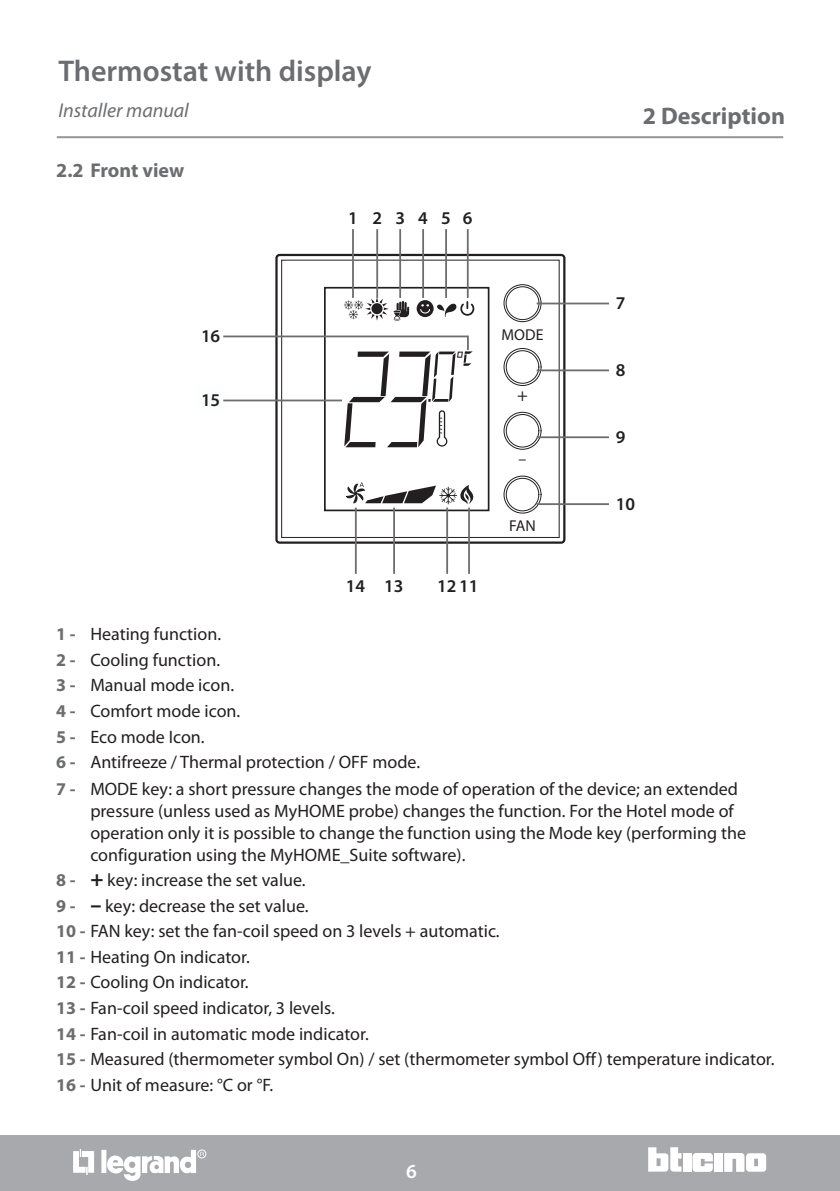
<style>
.page{position:relative;width:840px;height:1191px;background:#fff}
.page>*{position:absolute;margin:0;border:0;box-sizing:border-box;transform-origin:0 0}
.t1{font:600 30px "Myriad Pro";color:#6c6d70}
.t2{font:700 24px "Myriad Pro";color:#6c6d70}
.t3{font:italic 20px "Myriad Pro";color:#6c6d70}
.t4{font:700 20px "Myriad Pro";letter-spacing:-.005em;color:#6c6d70}
.t5{font:600 20px "Myriad Pro";color:#fff}
.t6{font:18px/25.6px "Myriad Pro";color:#231f20}
.t7{font:600 18px "Myriad Pro";color:#231f20}
.t8{font:15.8px "Myriad Pro";color:#231f20}
.s1{font-weight:700;color:#6c6d70}
.s2{font-weight:700;font-size:22px}
</style>
<div class="page">
<hr style="left:839px;top:1135px;width:1px;height:56px;background:#a8a9ad">
<div style="left:0;top:1135px;width:839px;height:56px;background:#a8a9ad"></div>
<div style="left:682px;top:1153px;width:8px;height:18px;background:#fff"></div>
<div style="left:714px;top:1153px;width:8px;height:18px;background:#fff"></div>
<svg style="left:724px;top:1153px;width:41px;height:18px"></svg>
<svg style="left:648px;top:1147px;width:33px;height:24px"></svg>
<svg style="left:692px;top:1153px;width:20px;height:18px"></svg>
<div style="left:101px;top:1149px;width:5px;height:24px;background:#fff"></div>
<svg style="left:73px;top:1149px;width:21px;height:25px"></svg>
<div style="left:197px;top:1149px;width:9px;height:9px;border:1px solid #fff;border-radius:50%"></div>
<svg style="left:106px;top:1149px;width:98px;height:32px"></svg>
<hr style="left:57px;top:136px;width:725px;height:2px;background:#939598">
<div style="left:275px;top:254px;width:290px;height:290px;border:2px solid #231f20;border-radius:3px"></div>
<div style="left:503px;top:284px;width:38px;height:38px;border:1px solid #231f20;border-radius:50%"></div>
<div style="left:503px;top:476px;width:38px;height:37px;border:1px solid #231f20;border-radius:50%"></div>
<div style="left:503px;top:412px;width:38px;height:37px;border:1px solid #231f20;border-radius:50%"></div>
<div style="left:503px;top:348px;width:38px;height:38px;border:1px solid #231f20;border-radius:50%"></div>
<div style="left:505px;top:350px;width:34px;height:33px;border:1px solid #231f20;border-radius:50%"></div>
<div style="left:505px;top:286px;width:34px;height:34px;border:1px solid #231f20;border-radius:50%"></div>
<div style="left:505px;top:414px;width:34px;height:33px;border:1px solid #231f20;border-radius:50%"></div>
<div style="left:505px;top:478px;width:34px;height:33px;border:1px solid #231f20;border-radius:50%"></div>
<div style="left:324px;top:287px;width:165px;height:224px;border:2px solid #231f20"></div>
<div style="left:281px;top:260px;width:278px;height:278px;border:1px solid #231f20"></div>
<svg style="left:344px;top:297px;width:65px;height:23px"></svg>
<svg style="left:416px;top:300px;width:58px;height:17px"></svg>
<svg style="left:345px;top:482px;width:129px;height:22px"></svg>
<hr style="left:536px;top:503px;width:72px;height:2px;background:#6c6d70">
<hr style="left:536px;top:303px;width:72px;height:1px;background:#6c6d70">
<hr style="left:536px;top:369px;width:72px;height:2px;background:#6c6d70">
<hr style="left:536px;top:436px;width:72px;height:2px;background:#6c6d70">
<hr style="left:352px;top:229px;width:2px;height:69px;background:#6c6d70">
<hr style="left:376px;top:229px;width:2px;height:69px;background:#6c6d70">
<hr style="left:399px;top:229px;width:2px;height:69px;background:#6c6d70">
<hr style="left:422px;top:229px;width:2px;height:69px;background:#6c6d70">
<hr style="left:445px;top:229px;width:1px;height:69px;background:#6c6d70">
<hr style="left:466px;top:229px;width:2px;height:69px;background:#6c6d70">
<hr style="left:468px;top:507px;width:1px;height:67px;background:#6c6d70">
<hr style="left:446px;top:507px;width:2px;height:67px;background:#6c6d70">
<hr style="left:393px;top:507px;width:2px;height:67px;background:#6c6d70">
<hr style="left:355px;top:507px;width:1px;height:67px;background:#6c6d70">
<svg style="left:223px;top:335px;width:249px;height:112px"></svg>
<h1 class="t1" style="left:58px;top:52px;width:314px">Thermostat with display</h1>
<p class="t3" style="left:58px;top:98px;width:132px">Installer manual</p>
<p class="t4" style="left:56px;top:157px;width:129px">2.2 Front view</p>
<p class="t7" style="left:348px;top:207px;width:126px">123456</p>
<p class="t7" style="left:201px;top:324px;width:21px">16</p>
<p class="t7" style="left:201px;top:388px;width:21px">15</p>
<p class="t7" style="left:346px;top:575px;width:59px">14 13</p>
<p class="t7" style="left:437px;top:575px;width:43px">12 11</p>
<p class="t8" style="left:501px;top:325px;width:43px">MODE</p>
<p class="t6" style="left:517px;top:381px;width:12px">+</p>
<p class="t8" style="left:518px;top:449px;width:9px">–</p>
<p class="t8" style="left:509px;top:515px;width:28px">FAN</p>
<h2 class="t2" style="left:642px;top:101px;width:144px">2 Description</h2>
<p class="t7" style="left:615px;top:291px;width:11px">7</p>
<p class="t7" style="left:615px;top:358px;width:11px">8</p>
<p class="t7" style="left:615px;top:425px;width:11px">9</p>
<p class="t7" style="left:615px;top:492px;width:21px">10</p>
<p class="t6" style="left:56px;top:621px;width:682px"><span class="s1">1 -</span> Heating function.<br><span class="s1">2 -</span> Cooling function.<br><span class="s1">3 -</span> Manual mode icon.<br><span class="s1">4 -</span> Comfort mode icon.<br><span class="s1">5 -</span> Eco mode Icon.<br><span class="s1">6 -</span> Antifreeze / Thermal protection / OFF mode.<br><span class="s1">7 -</span> MODE key: a short pressure changes the mode of operation of the device; an extended</p>
<p class="t6" style="left:90px;top:799px;width:656px;line-height:22px">pressure (unless used as MyHOME probe) changes the function. For the Hotel mode of operation only it is possible to change the function using the Mode key (performing the configuration using the MyHOME_Suite software).</p>
<p class="t6" style="left:56px;top:867px;width:719px"><span class="s1">8 -</span> <span class="s2">+</span> key: increase the set value.<br><span class="s1">9 -</span> <span class="s2">–</span> key: decrease the set value.<br><span class="s1">10 -</span> FAN key: set the fan-coil speed on 3 levels + automatic.<br><span class="s1">11 -</span> Heating On indicator.<br><span class="s1">12 -</span> Cooling On indicator.<br><span class="s1">13 -</span> Fan-coil speed indicator, 3 levels.<br><span class="s1">14 -</span> Fan-coil in automatic mode indicator.<br><span class="s1">15 -</span> Measured (thermometer symbol On) / set (thermometer symbol Off) temperature indicator.<br><span class="s1">16 -</span> Unit of measure: °C or °F.</p>
<p class="t5" style="left:406px;top:1158px;width:12px">6</p>
</div>
